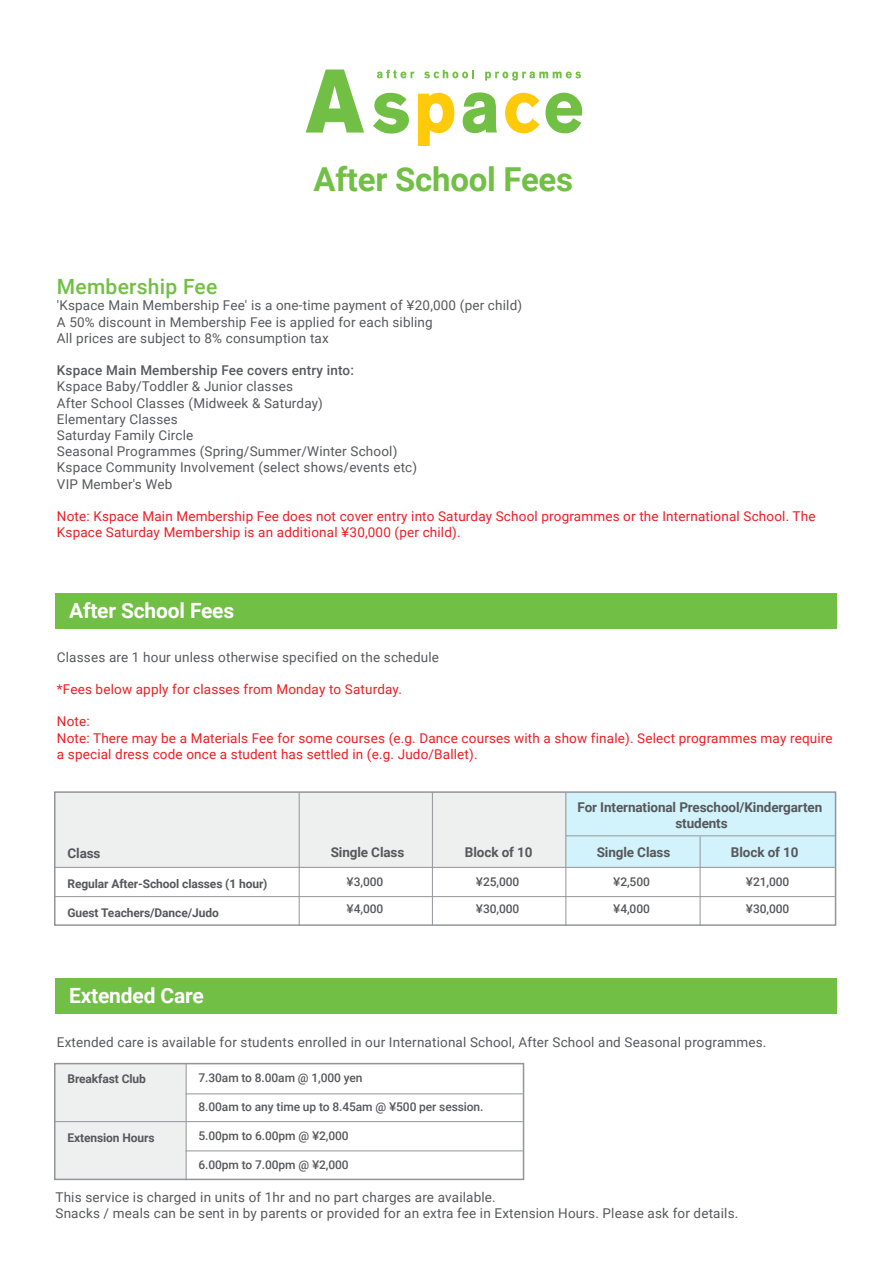
<style>
.page{position:relative;width:893px;height:1263px;background:#fff}
.page>*{position:absolute;margin:0;border:0;box-sizing:border-box;transform-origin:0 0}
.t1{font:700 33px "Roboto";letter-spacing:-.01em;color:#71bf44}
.t2{font:700 21px "Roboto";letter-spacing:-.01em;color:#fff}
.t3{font:500 21px "Roboto";letter-spacing:.01em;color:#71bf44}
.t4{font:13.5px/16.2px "Roboto";letter-spacing:.01em;color:#58595b}
.t5{font:13.5px/16.2px "Roboto";letter-spacing:.01em;color:#ee1d23}
.t6{font:700 13.5px/16.2px "Roboto";letter-spacing:-.01em;color:#57585a;text-align:center}
.t7{font:500 13.5px "Roboto";letter-spacing:.01em;color:#58595b}
.t8{font:500 12px "Roboto";letter-spacing:-.01em;color:#57585a}
.t9{font:700 12px "Roboto";letter-spacing:-.01em;color:#57585a}
</style>
<div class="page">
<div style="left:566px;top:792px;width:270px;height:75px;background:#d2f2fc"></div>
<div style="left:55px;top:792px;width:511px;height:75px;background:#eeefef"></div>
<div style="left:55px;top:593px;width:782px;height:35px;background:#71bf44"></div>
<div style="left:54px;top:791px;width:782px;height:135px;border:2px solid #939598"></div>
<hr style="left:55px;top:867px;width:780px;height:1px;background:#939598">
<hr style="left:55px;top:896px;width:780px;height:1px;background:#939598">
<hr style="left:299px;top:792px;width:1px;height:134px;background:#939598">
<hr style="left:432px;top:792px;width:1px;height:134px;background:#939598">
<hr style="left:565px;top:792px;width:1px;height:134px;background:#939598">
<hr style="left:700px;top:837px;width:1px;height:89px;background:#939598">
<hr style="left:566px;top:835px;width:270px;height:1px;background:#939598">
<svg style="left:306px;top:70px;width:58px;height:63px"></svg>
<svg style="left:377px;top:70px;width:37px;height:8px"></svg>
<svg style="left:424px;top:70px;width:50px;height:8px"></svg>
<svg style="left:485px;top:72px;width:96px;height:9px"></svg>
<svg style="left:373px;top:93px;width:36px;height:41px"></svg>
<svg style="left:418px;top:93px;width:36px;height:53px"></svg>
<svg style="left:463px;top:92px;width:34px;height:41px"></svg>
<svg style="left:505px;top:93px;width:34px;height:40px"></svg>
<svg style="left:545px;top:93px;width:38px;height:40px"></svg>
<div style="left:55px;top:1064px;width:131px;height:115px;background:#eeefef"></div>
<div style="left:54px;top:1063px;width:470px;height:117px;border:2px solid #939598"></div>
<hr style="left:55px;top:1121px;width:468px;height:1px;background:#939598">
<hr style="left:185px;top:1150px;width:338px;height:1px;background:#939598">
<hr style="left:185px;top:1093px;width:338px;height:1px;background:#939598">
<hr style="left:186px;top:1064px;width:1px;height:116px;background:#939598">
<div style="left:55px;top:978px;width:782px;height:35px;background:#71bf44"></div>
<h1 class="t1" style="left:313px;top:156px;width:261px">After School Fees</h1>
<h2 class="t3" style="left:57px;top:272px;width:162px">Membership Fee</h2>
<p class="t4" style="left:57px;top:297px;width:467px">'Kspace Main Membership Fee' is a one-time payment of ¥20,000 (per child)<br>A 50% discount in Membership Fee is applied for each sibling<br>All prices are subject to 8% consumption tax</p>
<p class="t7" style="left:57px;top:361px;width:299px">Kspace Main Membership Fee covers entry into:</p>
<p class="t4" style="left:57px;top:378px;width:362px">Kspace Baby/Toddler &amp; Junior classes<br>After School Classes (Midweek &amp; Saturday)<br>Elementary Classes<br>Saturday Family Circle<br>Seasonal Programmes (Spring/Summer/Winter School)<br>Kspace Community Involvement (select shows/events etc)<br>VIP Member's Web</p>
<p class="t5" style="left:57px;top:508px;width:760px">Note: Kspace Main Membership Fee does not cover entry into Saturday School programmes or the International School. The<br>Kspace Saturday Membership is an additional ¥30,000 (per child).</p>
<h2 class="t2" style="left:69px;top:596px;width:167px">After School Fees</h2>
<p class="t4" style="left:57px;top:648px;width:384px">Classes are 1 hour unless otherwise specified on the schedule</p>
<p class="t5" style="left:57px;top:680px;width:346px">*Fees below apply for classes from Monday to Saturday.</p>
<p class="t5" style="left:57px;top:713px;width:777px">Note:<br>Note: There may be a Materials Fee for some courses (e.g. Dance courses with a show finale). Select programmes may require a special dress code once a student has settled in (e.g. Judo/Ballet).</p>
<p class="t6" style="left:68px;top:844px;width:35px">Class</p>
<p class="t9" style="left:68px;top:875px;width:202px">Regular After-School classes (1 hour)</p>
<p class="t9" style="left:68px;top:904px;width:153px">Guest Teachers/Dance/Judo</p>
<h2 class="t2" style="left:69px;top:981px;width:136px">Extended Care</h2>
<p class="t6" style="left:577px;top:798px;width:246px">For International Preschool/Kindergarten students</p>
<p class="t6" style="left:331px;top:843px;width:75px">Single Class</p>
<p class="t6" style="left:465px;top:843px;width:69px">Block of 10</p>
<p class="t6" style="left:597px;top:843px;width:75px">Single Class</p>
<p class="t6" style="left:731px;top:843px;width:69px">Block of 10</p>
<p class="t8" style="left:347px;top:873px;width:38px">¥3,000</p>
<p class="t8" style="left:347px;top:901px;width:38px">¥4,000</p>
<p class="t8" style="left:476px;top:873px;width:45px">¥25,000</p>
<p class="t8" style="left:476px;top:901px;width:45px">¥30,000</p>
<p class="t8" style="left:613px;top:873px;width:38px">¥2,500</p>
<p class="t8" style="left:613px;top:901px;width:38px">¥4,000</p>
<p class="t8" style="left:746px;top:873px;width:45px">¥21,000</p>
<p class="t8" style="left:746px;top:901px;width:45px">¥30,000</p>
<p class="t4" style="left:57px;top:1033px;width:711px">Extended care is available for students enrolled in our International School, After School and Seasonal programmes.</p>
<p class="t9" style="left:68px;top:1070px;width:80px">Breakfast Club</p>
<p class="t8" style="left:199px;top:1070px;width:166px">7.30am to 8.00am @ 1,000 yen</p>
<p class="t8" style="left:199px;top:1098px;width:287px">8.00am to any time up to 8.45am @ ¥500 per session.</p>
<p class="t9" style="left:68px;top:1129px;width:89px">Extension Hours</p>
<p class="t8" style="left:199px;top:1127px;width:152px">5.00pm to 6.00pm @ ¥2,000</p>
<p class="t8" style="left:199px;top:1156px;width:152px">6.00pm to 7.00pm @ ¥2,000</p>
<p class="t4" style="left:56px;top:1188px;width:684px">This service is charged in units of 1hr and no part charges are available.<br>Snacks / meals can be sent in by parents or provided for an extra fee in Extension Hours. Please ask for details.</p>
</div>
